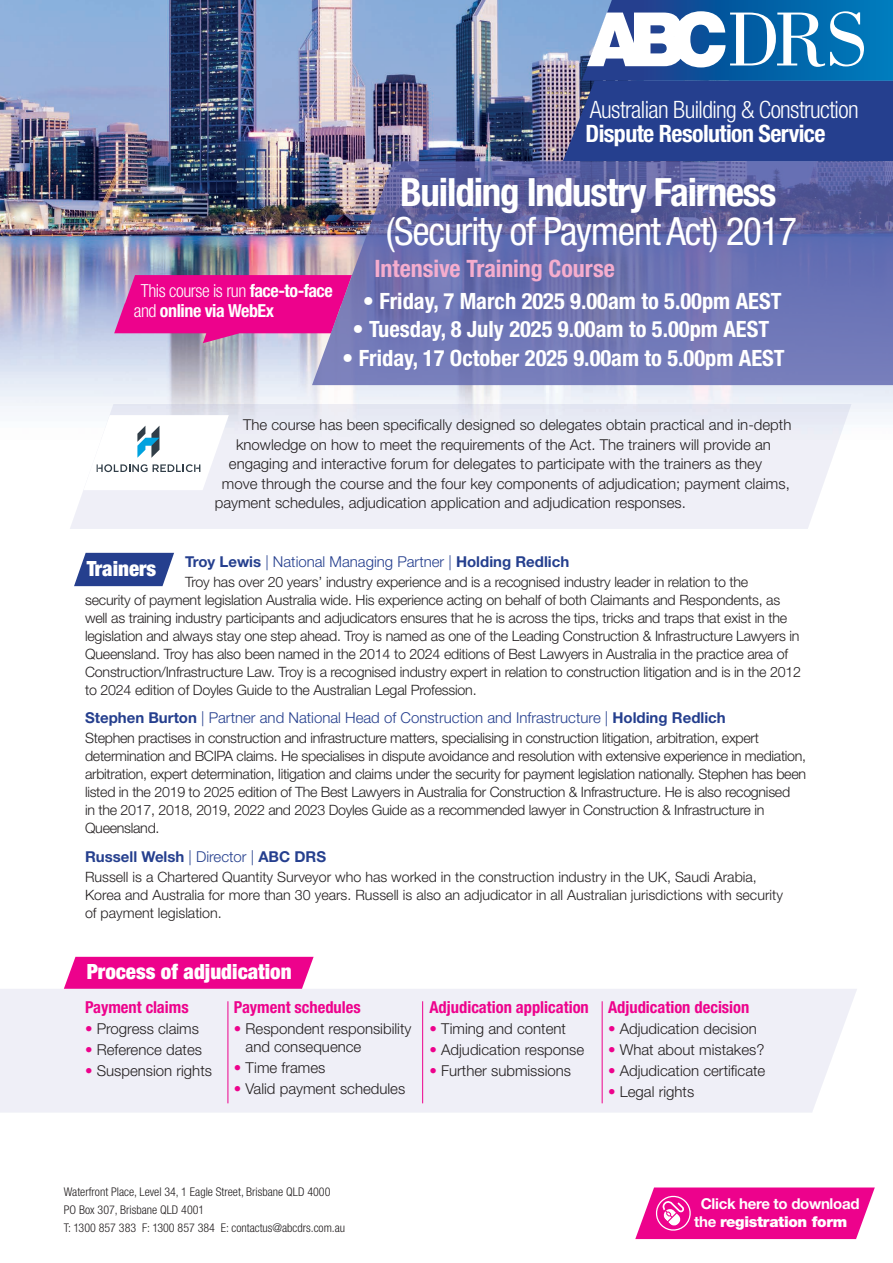
<style>
.page{position:relative;width:893px;height:1263px;background:#fff}
.page>*{position:absolute;margin:0;border:0;box-sizing:border-box;transform-origin:0 0}
.t1{font:condensed 39px "Helvetica Neue LT Std";letter-spacing:-.03em;color:#fff}
.t2{font:700 condensed 39px "Helvetica Neue LT Std";letter-spacing:-.03em;color:#fff}
.t3{font:300 condensed 24px "Helvetica Neue LT Std";letter-spacing:-.025em;color:#fff}
.t4{font:700 condensed 24px "Helvetica Neue LT Std";letter-spacing:-.025em;color:#fff}
.t5{font:700 condensed 24px "Helvetica Neue LT Std";letter-spacing:-.005em;color:#f5adce}
.t6{font:700 condensed 22.5px "Helvetica Neue LT Std";color:#fff}
.t7{font:900 condensed 21px "Helvetica Neue LT Std";color:#fff}
.t8{font:700 condensed 18px/19.5px "Helvetica Neue LT Std";letter-spacing:-.025em;color:#fff}
.t9{font:700 condensed 16.5px "Helvetica Neue LT Std";color:#ed028c}
.t10{font:300 15px/18px "Helvetica Neue LT Std";color:#231f20}
.t11{font:300 15px "Helvetica Neue LT Std";color:#253f8e}
.t12{font:700 15px/18px "Helvetica Neue LT Std";letter-spacing:-.02em;color:#fff}
.t13{font:700 15px "Helvetica Neue LT Std";color:#253f8e}
.t14{font:300 14.25px/18px "Helvetica Neue LT Std";letter-spacing:-.015em;color:#231f20}
.t15{font:300 condensed 12px/18px "Helvetica Neue LT Std";color:#231f20}
.s1{font-weight:300}
.s2{font-weight:700}
.s3{color:#ed028c}
.s4{font-weight:900}
</style>
<div class="page">
<img style="left:0;top:0;width:893px;height:553px">
<svg style="left:74px;top:553px;width:100px;height:33px;background:#3e559b"></svg>
<svg style="left:563px;top:0;width:330px;height:161px;background:#436ba9"></svg>
<svg style="left:68px;top:404px;width:785px;height:125px;fill:#efeff7"></svg>
<svg style="left:82px;top:415px;width:148px;height:75px"></svg>
<svg style="left:635px;top:1187px;width:240px;height:52px;background:#ef1f99"></svg>
<svg style="left:111px;top:275px;width:201px;height:68px;background:#e12599"></svg>
<svg style="left:312px;top:161px;width:581px;height:224px;background:#6e6fac"></svg>
<svg style="left:64px;top:957px;width:250px;height:32px;background:#ed0f92"></svg>
<div style="left:0;top:989px;width:857px;height:124px;background:#efeff7"></div>
<hr style="left:228px;top:1001px;width:1px;height:102px;background:#ed028c">
<hr style="left:422px;top:1001px;width:1px;height:102px;background:#ed028c">
<hr style="left:602px;top:1001px;width:1px;height:102px;background:#ed028c">
<h2 class="t3" style="left:590px;top:95px;width:270px">Australian Building &amp; Construction</h2>
<h2 class="t4" style="left:586px;top:118px;width:241px">Dispute Resolution Service</h2>
<p class="t8" style="left:134px;top:281px;width:201px;text-indent:7px"><span class="s1">This course is run</span> face-to-face <span class="s1">and</span> online via WebEx</p>
<h1 class="t2" style="left:400px;top:169px;width:378px">Building Industry Fairness</h1>
<h1 class="t1" style="left:386px;top:209px;width:413px">(Security of Payment Act) 2017</h1>
<h2 class="t5" style="left:375px;top:254px;width:242px">Intensive Training Course</h2>
<h3 class="t6" style="left:363px;top:288px;width:420px">• Friday, 7 March 2025 9.00am to 5.00pm AEST</h3>
<h3 class="t6" style="left:352px;top:316px;width:418px">• Tuesday, 8 July 2025 9.00am to 5.00pm AEST</h3>
<h3 class="t6" style="left:342px;top:344px;width:444px">• Friday, 17 October 2025 9.00am to 5.00pm AEST</h3>
<p class="t10" style="left:243px;top:415px;width:550px">The course has been specifically designed so delegates obtain practical and in-depth</p>
<p class="t10" style="left:236px;top:435px;width:536px">knowledge on how to meet the requirements of the Act. The trainers will provide an</p>
<p class="t10" style="left:229px;top:454px;width:534px">engaging and interactive forum for delegates to participate with the trainers as they</p>
<p class="t10" style="left:222px;top:474px;width:569px">move through the course and the four key components of adjudication; payment claims,</p>
<p class="t10" style="left:215px;top:493px;width:473px">payment schedules, adjudication application and adjudication responses.</p>
<p class="t11" style="left:185px;top:552px;width:386px"><span class="s2">Troy Lewis</span> | National Managing Partner | <span class="s2">Holding Redlich</span></p>
<p class="t14" style="left:85px;top:572px;width:718px;text-indent:100px">Troy has over 20 years’ industry experience and is a recognised industry leader in relation to the<br>security of payment legislation Australia wide. His experience acting on behalf of both Claimants and Respondents, as well as training industry participants and adjudicators ensures that he is across the tips, tricks and traps that exist in the legislation and always stay one step ahead. Troy is named as one of the Leading Construction &amp; Infrastructure Lawyers in Queensland. Troy has also been named in the 2014 to 2024 editions of Best Lawyers in Australia in the practice area of Construction/Infrastructure Law. Troy is a recognised industry expert in relation to construction litigation and is in the 2012 to 2024 edition of Doyles Guide to the Australian Legal Profession.</p>
<p class="t11" style="left:85px;top:709px;width:642px"><span class="s2">Stephen Burton</span> | Partner and National Head of Construction and Infrastructure | <span class="s2">Holding Redlich</span></p>
<p class="t14" style="left:85px;top:729px;width:723px">Stephen practises in construction and infrastructure matters, specialising in construction litigation, arbitration, expert determination and BCIPA claims. He specialises in dispute avoidance and resolution with extensive experience in mediation, arbitration, expert determination, litigation and claims under the security for payment legislation nationally. Stephen has been listed in the 2019 to 2025 edition of The Best Lawyers in Australia for Construction &amp; Infrastructure. He is also recognised<br>in the 2017, 2018, 2019, 2022 and 2023 Doyles Guide as a recommended lawyer in Construction &amp; Infrastructure in Queensland.</p>
<p class="t13" style="left:85px;top:847px;width:243px">Russell Welsh <span class="s1">| Director |</span> ABC DRS</p>
<p class="t14" style="left:85px;top:867px;width:699px">Russell is a Chartered Quantity Surveyor who has worked in the construction industry in the UK, Saudi Arabia,<br>Korea and Australia for more than 30 years. Russell is also an adjudicator in all Australian jurisdictions with security of payment legislation.</p>
<h3 class="t7" style="left:87px;top:556px;width:71px">Trainers</h3>
<h3 class="t7" style="left:87px;top:959px;width:207px">Process of adjudication</h3>
<p class="t9" style="left:85px;top:997px;width:105px">Payment claims</p>
<p class="t10" style="left:85px;top:1019px;width:115px"><span class="s3">•</span> Progress claims</p>
<p class="t10" style="left:85px;top:1040px;width:118px"><span class="s3">•</span> Reference dates</p>
<p class="t10" style="left:85px;top:1061px;width:128px"><span class="s3">•</span> Suspension rights</p>
<p class="t9" style="left:234px;top:997px;width:128px">Payment schedules</p>
<p class="t10" style="left:246px;top:1019px;width:167px;text-indent:-12px"><span class="s3">•</span> Respondent responsibility and consequence</p>
<p class="t10" style="left:234px;top:1058px;width:93px"><span class="s3">•</span> Time frames</p>
<p class="t10" style="left:234px;top:1079px;width:173px"><span class="s3">•</span> Valid payment schedules</p>
<p class="t9" style="left:429px;top:997px;width:161px">Adjudication application</p>
<p class="t10" style="left:429px;top:1019px;width:138px"><span class="s3">•</span> Timing and content</p>
<p class="t10" style="left:429px;top:1040px;width:156px"><span class="s3">•</span> Adjudication response</p>
<p class="t10" style="left:429px;top:1061px;width:143px"><span class="s3">•</span> Further submissions</p>
<p class="t9" style="left:608px;top:997px;width:143px">Adjudication decision</p>
<p class="t10" style="left:608px;top:1019px;width:150px"><span class="s3">•</span> Adjudication decision</p>
<p class="t10" style="left:608px;top:1040px;width:158px"><span class="s3">•</span> What about mistakes?</p>
<p class="t10" style="left:608px;top:1061px;width:159px"><span class="s3">•</span> Adjudication certificate</p>
<p class="t10" style="left:608px;top:1082px;width:88px"><span class="s3">•</span> Legal rights</p>
<p class="t15" style="left:64px;top:1183px;width:283px">Waterfront Place, Level 34, 1 Eagle Street, Brisbane QLD 4000<br>PO Box 307, Brisbane QLD 4001<br>T: 1300 857 383 F: 1300 857 384 E: contactus@abcdrs.com.au</p>
<p class="t12" style="left:694px;top:1194px;width:167px;text-indent:7px">Click here to download the <span class="s4">registration form</span></p>
</div>
